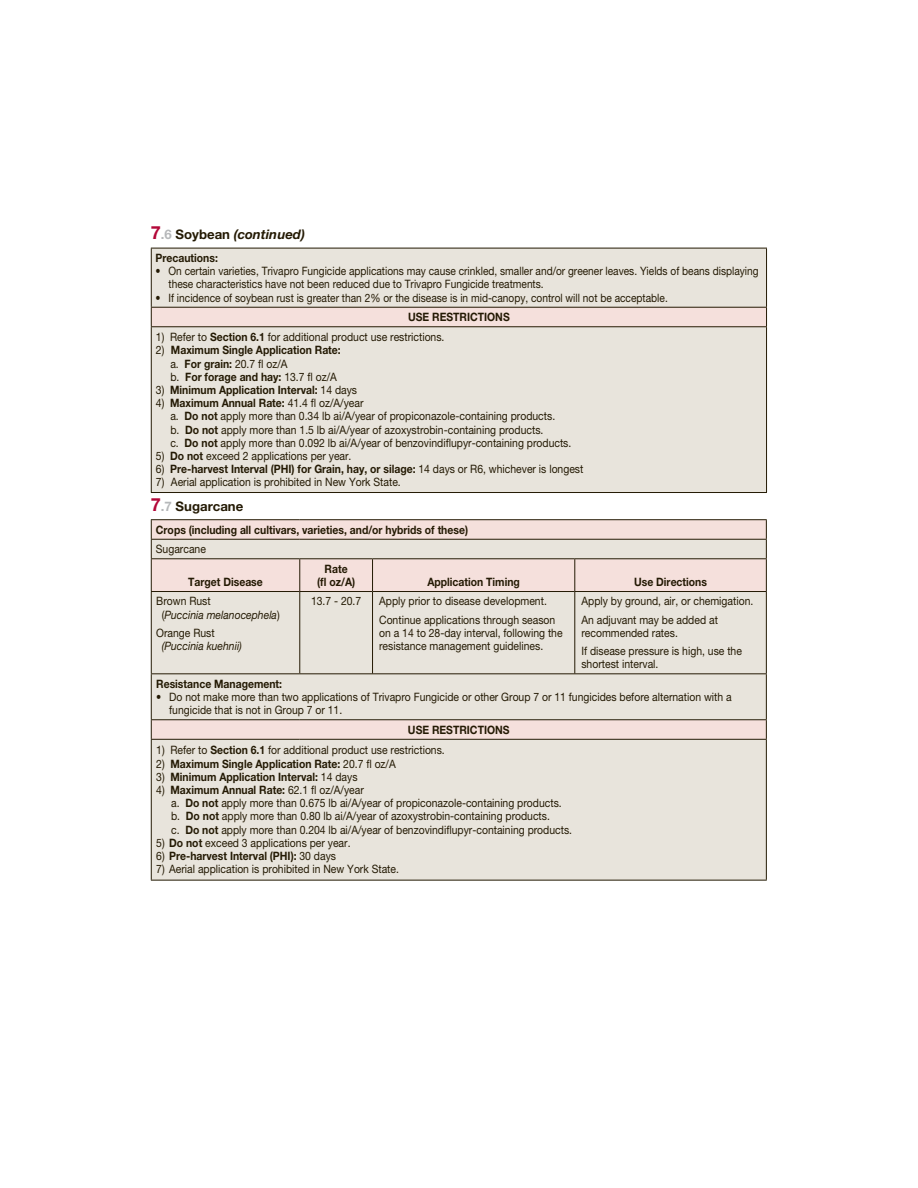
<style>
.page{position:relative;width:918px;height:1188px;background:#fff}
.page>*{position:absolute;margin:0;border:0;box-sizing:border-box;transform-origin:0 0}
.t1{font:italic 700 13.2px "Helvetica Neue LT Pro";color:#241a04}
.t2{font:700 13.2px "Helvetica Neue LT Pro";color:#241a04}
.t3{font:11.55px/13.2px "Helvetica Neue LT Pro";color:#241a04;scale:.9 1}
.t4{font:700 11.55px/13.2px "Helvetica Neue LT Pro";color:#241a04;scale:.9 1}
.t5{font:11.55px/13.2px "Helvetica Neue LT Pro";color:#241a04;scale:.88 1}
.t6{font:italic 11.55px/13.2px "Helvetica Neue LT Pro";color:#241a04;scale:.9 1}
.s1{font-style:normal;font-size:18.15px;color:#b30738}
.s2{font-style:normal;color:#b6b8ba}
.s3{font-style:normal}
.s4{font-weight:700}
.s5{font-weight:400}
.s6{font-size:18.15px;color:#b30738}
.s7{color:#b6b8ba}
</style>
<div class="page">
<div style="left:152px;top:249px;width:614px;height:243px;background:#e8e4dc"></div>
<div style="left:151px;top:307px;width:616px;height:20px;background:#f5e0dc"></div>
<hr style="left:151px;top:248px;width:616px;height:1px;background:#241a04">
<hr style="left:151px;top:249px;width:1px;height:58px;background:#241a04">
<hr style="left:766px;top:249px;width:1px;height:58px;background:#241a04">
<hr style="left:151px;top:307px;width:616px;height:1px;background:#241a04">
<svg style="left:151px;top:308px;width:1px;height:18px"></svg>
<svg style="left:766px;top:308px;width:1px;height:18px"></svg>
<hr style="left:151px;top:326px;width:616px;height:1px;background:#241a04">
<hr style="left:151px;top:327px;width:1px;height:165px;background:#241a04">
<hr style="left:766px;top:327px;width:1px;height:165px;background:#241a04">
<hr style="left:151px;top:492px;width:616px;height:1px;background:#241a04">
<svg style="left:152px;top:520px;width:614px;height:19px;background:#efdbd6"></svg>
<svg style="left:152px;top:540px;width:614px;height:340px;background:#e8e2da"></svg>
<hr style="left:151px;top:519px;width:149px;height:1px;background:#241a04">
<hr style="left:300px;top:519px;width:467px;height:1px;background:#241a04">
<hr style="left:151px;top:539px;width:149px;height:1px;background:#241a04">
<svg style="left:151px;top:520px;width:1px;height:38px"></svg>
<hr style="left:300px;top:539px;width:467px;height:1px;background:#241a04">
<svg style="left:766px;top:520px;width:1px;height:38px"></svg>
<hr style="left:151px;top:558px;width:149px;height:1px;background:#241a04">
<hr style="left:151px;top:559px;width:1px;height:32px;background:#241a04">
<hr style="left:299px;top:559px;width:1px;height:32px;background:#241a04">
<hr style="left:373px;top:558px;width:202px;height:1px;background:#241a04">
<hr style="left:372px;top:559px;width:1px;height:32px;background:#241a04">
<hr style="left:574px;top:559px;width:1px;height:32px;background:#241a04">
<hr style="left:766px;top:559px;width:1px;height:32px;background:#241a04">
<hr style="left:151px;top:591px;width:149px;height:1px;background:#241a04">
<hr style="left:151px;top:592px;width:1px;height:81px;background:#241a04">
<hr style="left:300px;top:591px;width:73px;height:1px;background:#241a04">
<hr style="left:299px;top:592px;width:1px;height:81px;background:#241a04">
<hr style="left:373px;top:591px;width:202px;height:1px;background:#241a04">
<hr style="left:372px;top:592px;width:1px;height:81px;background:#241a04">
<hr style="left:575px;top:591px;width:192px;height:1px;background:#241a04">
<hr style="left:574px;top:592px;width:1px;height:81px;background:#241a04">
<hr style="left:766px;top:592px;width:1px;height:81px;background:#241a04">
<hr style="left:151px;top:673px;width:149px;height:1px;background:#241a04">
<hr style="left:151px;top:674px;width:1px;height:45px;background:#241a04">
<hr style="left:300px;top:673px;width:467px;height:1px;background:#241a04">
<hr style="left:766px;top:674px;width:1px;height:45px;background:#241a04">
<hr style="left:151px;top:719px;width:149px;height:1px;background:#241a04">
<svg style="left:151px;top:720px;width:1px;height:19px"></svg>
<hr style="left:300px;top:719px;width:467px;height:1px;background:#241a04">
<svg style="left:766px;top:720px;width:1px;height:19px"></svg>
<hr style="left:151px;top:739px;width:149px;height:1px;background:#241a04">
<hr style="left:151px;top:740px;width:1px;height:140px;background:#241a04">
<hr style="left:300px;top:739px;width:467px;height:1px;background:#241a04">
<hr style="left:766px;top:740px;width:1px;height:140px;background:#241a04">
<hr style="left:151px;top:880px;width:616px;height:1px;background:#241a04">
<hr style="left:300px;top:558px;width:73px;height:1px;background:#241a04">
<hr style="left:575px;top:558px;width:192px;height:1px;background:#241a04">
<p class="t1" style="left:151px;top:229px;width:156px"><span class="s1">7</span><span class="s2">.6</span> <span class="s3">Soybean</span> (continued)</p>
<p class="t4" style="left:156px;top:252px;width:71px">Precautions:</p>
<p class="t5" style="left:168px;top:265px;width:672px;text-indent:-13px">• On certain varieties, Trivapro Fungicide applications may cause crinkled, smaller and/or greener leaves. Yields of beans displaying these characteristics have not been reduced due to Trivapro Fungicide treatments.</p>
<p class="t5" style="left:156px;top:292px;width:584px">• If incidence of soybean rust is greater than 2% or the disease is in mid-canopy, control will not be acceptable.</p>
<p class="t4" style="left:408px;top:311px;width:114px">USE RESTRICTIONS</p>
<p class="t3" style="left:156px;top:331px;width:322px">1) Refer to <span class="s4">Section 6.1</span> for additional product use restrictions.</p>
<p class="t4" style="left:170px;top:345px;width:191px;text-indent:-14px"><span class="s5">2)</span> Maximum Single Application Rate: <span class="s5">a.</span> For grain: <span class="s5">20.7 fl oz/A<br>b.</span> For forage and hay: <span class="s5">13.7 fl oz/A</span></p>
<p class="t4" style="left:156px;top:384px;width:225px"><span class="s5">3)</span> Minimum Application Interval: <span class="s5">14 days</span></p>
<p class="t3" style="left:170px;top:397px;width:447px;text-indent:-14px">4) <span class="s4">Maximum Annual Rate:</span> 41.4 fl oz/A/year<br>a. <span class="s4">Do not</span> apply more than 0.34 lb ai/A/year of propiconazole-containing products.<br>b. <span class="s4">Do not</span> apply more than 1.5 lb ai/A/year of azoxystrobin-containing products.<br>c. <span class="s4">Do not</span> apply more than 0.092 lb ai/A/year of benzovindiflupyr-containing products.</p>
<p class="t3" style="left:156px;top:450px;width:219px">5) <span class="s4">Do not</span> exceed 2 applications per year.</p>
<p class="t4" style="left:156px;top:463px;width:477px"><span class="s5">6)</span> Pre-harvest Interval (PHI) for Grain, hay, or silage: <span class="s5">14 days or R6, whichever is longest</span></p>
<p class="t3" style="left:156px;top:477px;width:274px">7) Aerial application is prohibited in New York State.</p>
<p class="t2" style="left:151px;top:501px;width:94px"><span class="s6">7</span><span class="s7">.7</span> Sugarcane</p>
<p class="t4" style="left:156px;top:524px;width:348px">Crops (including all cultivars, varieties, and/or hybrids of these)</p>
<p class="t3" style="left:156px;top:543px;width:57px">Sugarcane</p>
<p class="t4" style="left:188px;top:576px;width:84px">Target Disease</p>
<p class="t4" style="left:317px;top:563px;width:44px;text-align:center">Rate<br>(fl oz/A)</p>
<p class="t4" style="left:427px;top:576px;width:104px">Application Timing</p>
<p class="t4" style="left:634px;top:576px;width:83px">Use Directions</p>
<p class="t6" style="left:162px;top:596px;width:133px;text-indent:-5px"><span class="s3">Brown Rust<br>(</span>Puccinia melanocephela<span class="s3">)</span></p>
<p class="t3" style="left:156px;top:627px;width:67px">Orange Rust</p>
<p class="t6" style="left:162px;top:640px;width:91px">(Puccinia kuehnii)</p>
<p class="t3" style="left:311px;top:596px;width:57px">13.7 - 20.7</p>
<p class="t3" style="left:379px;top:593px;width:197px;line-height:18.1px">Apply prior to disease development.<br>Continue applications through season</p>
<p class="t3" style="left:379px;top:627px;width:205px">on a 14 to 28-day interval, following the resistance management guidelines.</p>
<p class="t3" style="left:581px;top:593px;width:193px;line-height:18.1px">Apply by ground, air, or chemigation.<br>An adjuvant may be added at</p>
<p class="t3" style="left:581px;top:625px;width:180px;line-height:18.1px">recommended rates.<br>If disease pressure is high, use the</p>
<p class="t3" style="left:581px;top:658px;width:87px">shortest interval.</p>
<p class="t4" style="left:156px;top:678px;width:141px">Resistance Management:</p>
<p class="t3" style="left:169px;top:691px;width:627px;text-indent:-13px">• Do not make more than two applications of Trivapro Fungicide or other Group 7 or 11 fungicides before alternation with a fungicide that is not in Group 7 or 11.</p>
<p class="t4" style="left:408px;top:724px;width:114px">USE RESTRICTIONS</p>
<p class="t3" style="left:156px;top:745px;width:322px">1) Refer to <span class="s4">Section 6.1</span> for additional product use restrictions.</p>
<p class="t4" style="left:156px;top:758px;width:268px"><span class="s5">2)</span> Maximum Single Application Rate: <span class="s5">20.7 fl oz/A</span></p>
<p class="t4" style="left:156px;top:771px;width:225px"><span class="s5">3)</span> Minimum Application Interval: <span class="s5">14 days</span></p>
<p class="t3" style="left:171px;top:784px;width:447px;text-indent:-15px">4) <span class="s4">Maximum Annual Rate:</span> 62.1 fl oz/A/year<br>a. <span class="s4">Do not</span> apply more than 0.675 lb ai/A/year of propiconazole-containing products. b. <span class="s4">Do not</span> apply more than 0.80 lb ai/A/year of azoxystrobin-containing products.<br>c. <span class="s4">Do not</span> apply more than 0.204 lb ai/A/year of benzovindiflupyr-containing products.</p>
<p class="t3" style="left:156px;top:837px;width:217px">5) <span class="s4">Do not</span> exceed 3 applications per year.</p>
<p class="t4" style="left:156px;top:850px;width:201px"><span class="s5">6)</span> Pre-harvest Interval (PHI): <span class="s5">30 days</span></p>
<p class="t3" style="left:156px;top:864px;width:271px">7) Aerial application is prohibited in New York State.</p>
</div>
